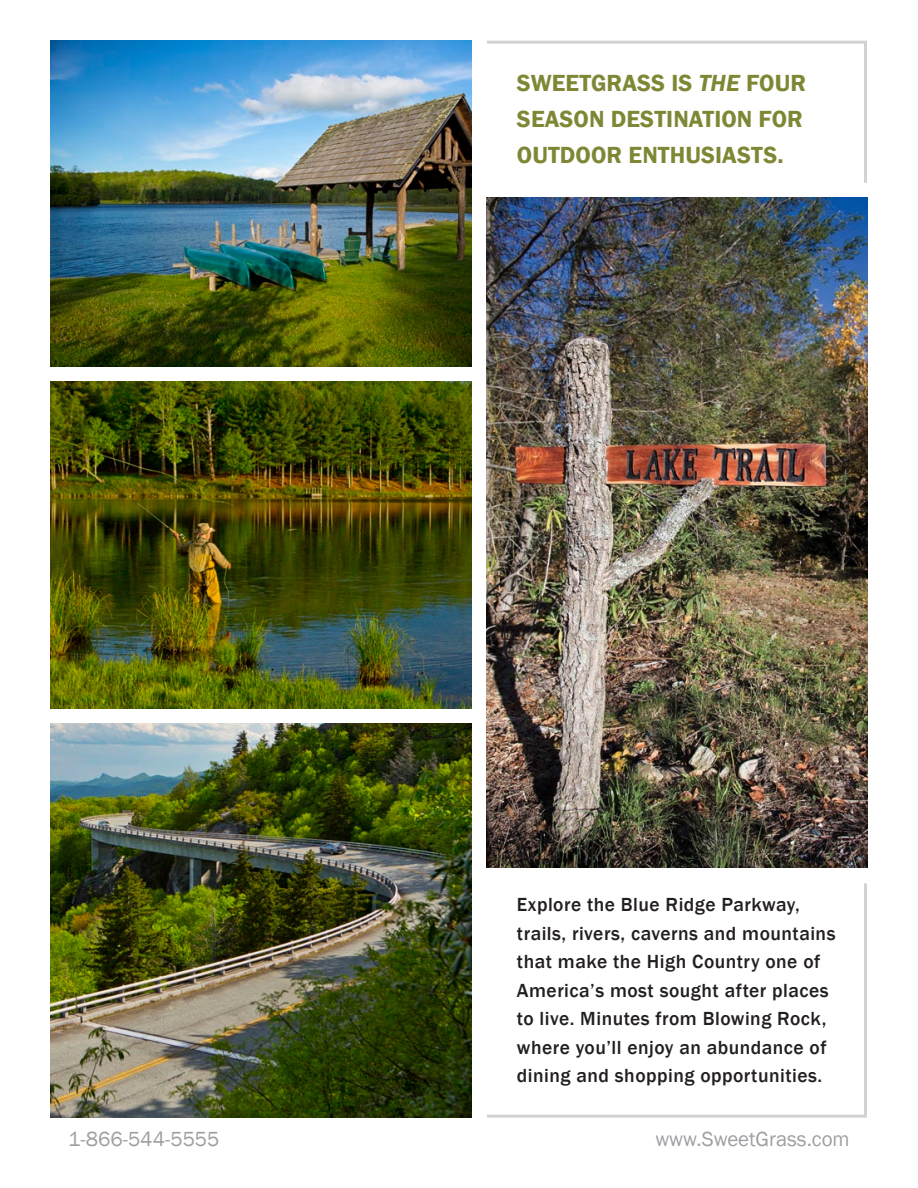
<style>
.page{position:relative;width:918px;height:1188px;background:#fff}
.page>*{position:absolute;margin:0;border:0;box-sizing:border-box;transform-origin:0 0}
.t1{font:600 24px/36px "Franklin Gothic";letter-spacing:.005em;color:#7f8735}
.t2{font:21px "Franklin Gothic";color:#9d9fa2}
.t3{font:500 19.5px/28.5px "Franklin Gothic";letter-spacing:.025em;color:#231f20}
.s1{font-style:italic}
</style>
<div class="page">
<img style="left:51px;top:41px;width:421px;height:326px">
<img style="left:487px;top:198px;width:380px;height:670px">
<img style="left:51px;top:382px;width:421px;height:326px">
<img style="left:51px;top:724px;width:421px;height:394px">
<svg style="left:487px;top:883px;width:380px;height:235px"></svg>
<svg style="left:487px;top:40px;width:380px;height:143px"></svg>
<p class="t1" style="left:517px;top:65px;width:291px">SWEETGRASS IS <span class="s1">THE</span> FOUR<br>SEASON DESTINATION FOR<br>OUTDOOR ENTHUSIASTS.</p>
<p class="t3" style="left:517px;top:891px;width:320px">Explore the Blue Ridge Parkway, trails, rivers, caverns and mountains that make the High Country one of America’s most sought after places to live. Minutes from Blowing Rock, where you’ll enjoy an abundance of dining and shopping opportunities.</p>
<p class="t2" style="left:68px;top:1126px;width:153px">1-866-544-5555</p>
<p class="t2" style="left:655px;top:1126px;width:196px">www.SweetGrass.com</p>
</div>
